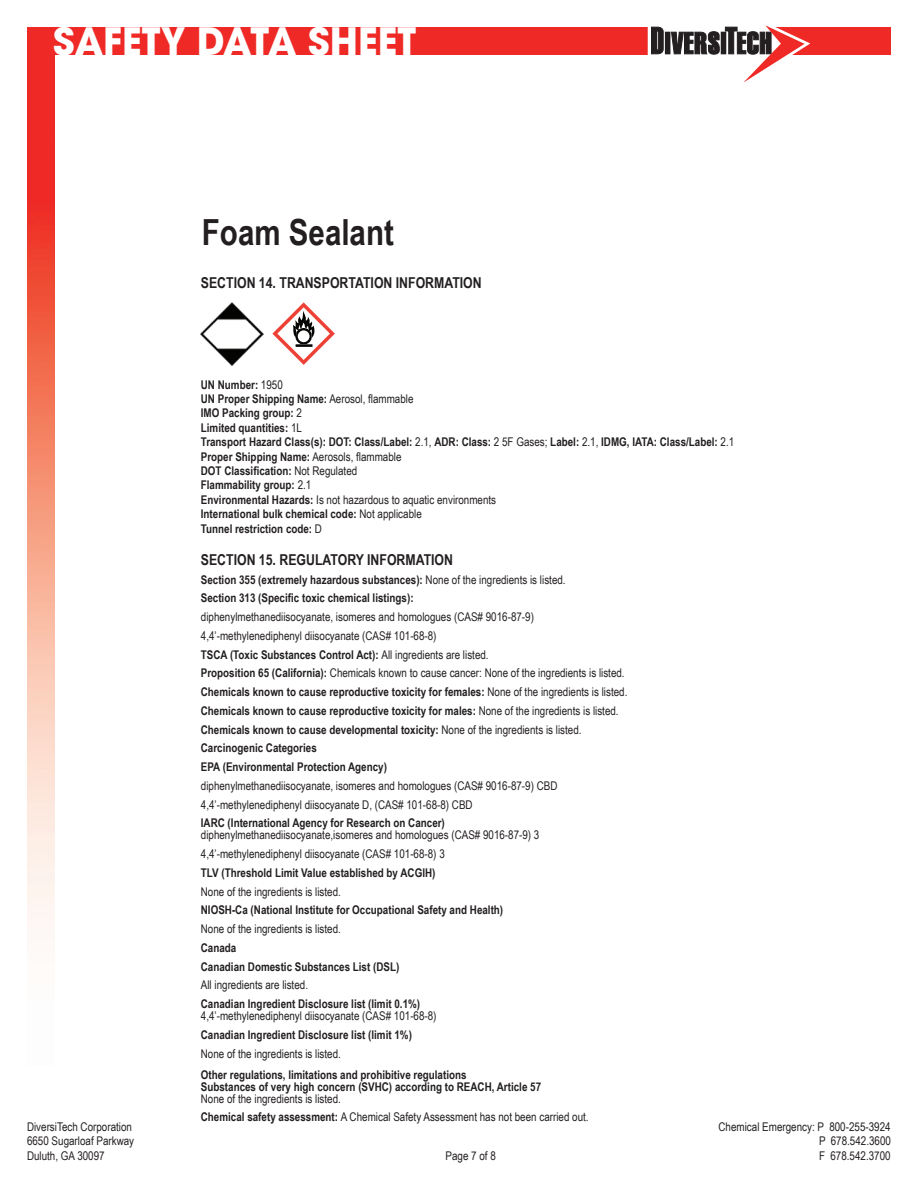
<style>
.page{position:relative;width:918px;height:1188px;background:#fff}
.page>*{position:absolute;margin:0;border:0;box-sizing:border-box;transform-origin:0 0}
.t1{font:700 37.5px "ITC Avant Garde Std";color:#fff}
.t2{font:700 36px "Arial Narrow";color:#231f20}
.t3{font:700 15px "Arial Narrow";color:#231f20}
.t4{font:12px/18.8px "Arial Narrow";color:#231f20}
.t5{font:700 12px/14.4px "Arial Narrow";color:#231f20}
.s1{font-weight:400}
.s2{font-weight:700}
</style>
<div class="page">
<div style="left:27px;top:27px;width:864px;height:27px;background:#ee2926"></div>
<img style="left:27px;top:54px;width:27px;height:873px">
<svg style="left:648px;top:25px;width:162px;height:58px"></svg>
<img style="left:201px;top:302px;width:63px;height:63px">
<svg style="left:272px;top:302px;width:63px;height:63px"></svg>
<h1 class="t1" style="left:53px;top:16px;width:365px">SAFETY DATA SHEET</h1>
<h2 class="t2" style="left:202px;top:205px;width:193px">Foam Sealant</h2>
<p class="t3" style="left:201px;top:271px;width:282px">SECTION 14. TRANSPORTATION INFORMATION</p>
<p class="t5" style="left:201px;top:377px;width:535px">UN Number: <span class="s1">1950<br></span>UN Proper Shipping Name: <span class="s1">Aerosol, flammable<br></span>IMO Packing group: <span class="s1">2<br></span>Limited quantities: <span class="s1">1L<br></span>Transport Hazard Class(s): DOT: Class/Label: <span class="s1">2.1,</span> ADR: Class: <span class="s1">2 5F Gases;</span> Label: <span class="s1">2.1,</span> IDMG, IATA: Class/Label: <span class="s1">2.1<br></span>Proper Shipping Name: <span class="s1">Aerosols, flammable<br></span>DOT Classification: <span class="s1">Not Regulated<br></span>Flammability group: <span class="s1">2.1<br></span>Environmental Hazards: <span class="s1">Is not hazardous to aquatic environments<br></span>International bulk chemical code: <span class="s1">Not applicable<br></span>Tunnel restriction code: <span class="s1">D</span></p>
<p class="t3" style="left:201px;top:548px;width:254px">SECTION 15. REGULATORY INFORMATION</p>
<p class="t5" style="left:201px;top:570px;width:366px;line-height:18.8px">Section 355 (extremely hazardous substances): <span class="s1">None of the ingredients is listed.<br></span>Section 313 (Specific toxic chemical listings):</p>
<p class="t4" style="left:201px;top:607px;width:428px">diphenylmethanediisocyanate, isomeres and homologues (CAS# 9016-87-9)<br>4,4’-methylenediphenyl diisocyanate (CAS# 101-68-8)<br><span class="s2">TSCA (Toxic Substances Control Act):</span> All ingredients are listed.<br><span class="s2">Proposition 65 (California):</span> Chemicals known to cause cancer: None of the ingredients is listed.<br><span class="s2">Chemicals known to cause reproductive toxicity for females:</span> None of the ingredients is listed.<br><span class="s2">Chemicals known to cause reproductive toxicity for males:</span> None of the ingredients is listed.<br><span class="s2">Chemicals known to cause developmental toxicity:</span> None of the ingredients is listed.<br><span class="s2">Carcinogenic Categories<br>EPA (Environmental Protection Agency)</span></p>
<p class="t4" style="left:201px;top:776px;width:358px">diphenylmethanediisocyanate, isomeres and homologues (CAS# 9016-87-9) CBD<br>4,4’-methylenediphenyl diisocyanate D, (CAS# 101-68-8) CBD</p>
<p class="t5" style="left:201px;top:815px;width:246px">IARC (International Agency for Research on Cancer)</p>
<p class="t4" style="left:201px;top:825px;width:340px">diphenylmethanediisocyanate,isomeres and homologues (CAS# 9016-87-9) 3<br>4,4’-methylenediphenyl diisocyanate (CAS# 101-68-8) 3</p>
<p class="t5" style="left:201px;top:865px;width:236px">TLV (Threshold Limit Value established by ACGIH)</p>
<p class="t4" style="left:201px;top:882px;width:142px">None of the ingredients is listed.</p>
<p class="t5" style="left:201px;top:902px;width:304px">NIOSH-Ca (National Institute for Occupational Safety and Health)</p>
<p class="t4" style="left:201px;top:919px;width:142px">None of the ingredients is listed.</p>
<p class="t5" style="left:201px;top:938px;width:200px;line-height:18.8px">Canada<br>Canadian Domestic Substances List (DSL)</p>
<p class="t4" style="left:201px;top:975px;width:109px">All ingredients are listed.</p>
<p class="t5" style="left:201px;top:996px;width:221px">Canadian Ingredient Disclosure list (limit 0.1%)</p>
<p class="t4" style="left:201px;top:1006px;width:237px">4,4’-methylenediphenyl diisocyanate (CAS# 101-68-8)</p>
<p class="t5" style="left:201px;top:1027px;width:213px">Canadian Ingredient Disclosure list (limit 1%)</p>
<p class="t4" style="left:201px;top:1044px;width:142px">None of the ingredients is listed.</p>
<p class="t5" style="left:201px;top:1068px;width:342px;line-height:12.1px">Other regulations, limitations and prohibitive regulations<br>Substances of very high concern (SVHC) according to REACH, Article 57</p>
<p class="t4" style="left:201px;top:1089px;width:389px">None of the ingredients is listed.<br><span class="s2">Chemical safety assessment:</span> A Chemical Safety Assessment has not been carried out.</p>
<p class="t4" style="left:27px;top:1117px;width:106px">DiversiTech Corporation</p>
<p class="t4" style="left:719px;top:1117px;width:174px">Chemical Emergency: P 800-255-3924</p>
<p class="t4" style="left:27px;top:1131px;width:109px">6650 Sugarloaf Parkway</p>
<p class="t4" style="left:819px;top:1131px;width:73px">P 678.542.3600</p>
<p class="t4" style="left:27px;top:1146px;width:79px">Duluth, GA 30097</p>
<p class="t4" style="left:446px;top:1146px;width:52px">Page 7 of 8</p>
<p class="t4" style="left:819px;top:1146px;width:73px">F 678.542.3700</p>
</div>
